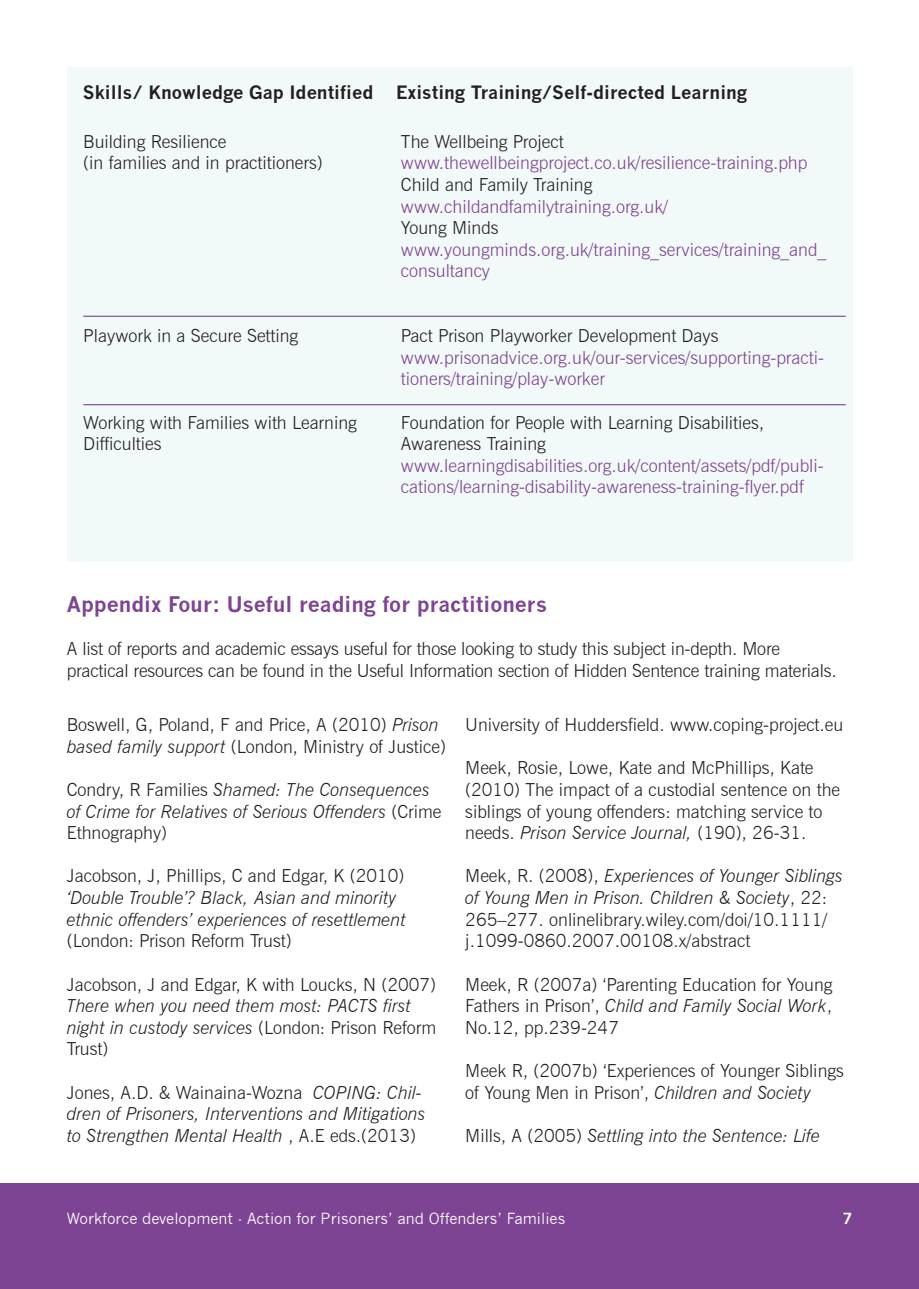
<style>
.page{position:relative;width:919px;height:1289px;background:#fff}
.page>*{position:absolute;margin:0;border:0;box-sizing:border-box;transform-origin:0 0}
.t1{font:700 21px "News Gothic";color:#7d4493}
.t2{font:300 18px/21.6px "News Gothic BT";color:#231f20}
.t3{font:300 18px/21.6px "News Gothic BT";color:#7d4493}
.t4{font:italic 300 18px/21.6px "News Gothic BT";color:#231f20}
.t5{font:700 18px "News Gothic";color:#231f20}
.t6{font:15px "News Gothic";color:#fff}
.t7{font:700 15px "News Gothic";color:#fff}
.s1{color:#231f20}
.s2{font-style:italic}
.s3{font-style:normal}
</style>
<div class="page">
<div style="left:0;top:1182px;width:918px;height:106px;background:#7d4493"></div>
<div style="left:67px;top:67px;width:785px;height:494px;background:#f2f9f9"></div>
<hr style="left:83px;top:316px;width:762px;height:1px;background:#7d4493">
<hr style="left:83px;top:404px;width:762px;height:1px;background:#7d4493">
<p class="t5" style="left:83px;top:81px;width:292px">Skills/ Knowledge Gap Identified</p>
<p class="t5" style="left:396px;top:81px;width:352px">Existing Training/Self-directed Learning</p>
<p class="t2" style="left:83px;top:130px;width:145px">Building Resilience</p>
<p class="t2" style="left:83px;top:152px;width:241px">(in families and in practitioners)</p>
<p class="t2" style="left:401px;top:130px;width:164px">The Wellbeing Project</p>
<p class="t3" style="left:401px;top:152px;width:408px">www.thewellbeingproject.co.uk/resilience-training.php</p>
<p class="t2" style="left:401px;top:174px;width:193px">Child and Family Training</p>
<p class="t3" style="left:401px;top:195px;width:269px">www.childandfamilytraining.org.uk/</p>
<p class="t2" style="left:401px;top:217px;width:99px">Young Minds</p>
<p class="t3" style="left:401px;top:238px;width:427px">www.youngminds.org.uk/training_services/training_and_ consultancy</p>
<p class="t2" style="left:83px;top:325px;width:216px">Playwork in a Secure Setting</p>
<p class="t2" style="left:83px;top:411px;width:275px">Working with Families with Learning<br>Difficulties</p>
<p class="t2" style="left:401px;top:325px;width:319px">Pact Prison Playworker Development Days</p>
<p class="t3" style="left:401px;top:346px;width:424px">www.prisonadvice.org.uk/our-services/supporting-practi&shy;tioners/training/play-worker</p>
<p class="t3" style="left:401px;top:411px;width:424px"><span class="s1">Foundation for People with Learning Disabilities, Awareness Training </span>www.learningdisabilities.org.uk/content/assets/pdf/publi&shy;cations/learning-disability-awareness-training-flyer.pdf</p>
<p class="t1" style="left:67px;top:591px;width:482px">Appendix Four: Useful reading for practitioners</p>
<p class="t2" style="left:67px;top:637px;width:771px">A list of reports and academic essays useful for those looking to study this subject in-depth. More practical resources can be found in the Useful Information section of Hidden Sentence training materials.</p>
<p class="t2" style="left:67px;top:714px;width:381px">Boswell, G, Poland, F and Price, A (2010) <span class="s2">Prison based family support</span> (London, Ministry of Justice)</p>
<p class="t4" style="left:67px;top:778px;width:376px"><span class="s3">Condry, R Families</span> Shamed: The Consequences of Crime for Relatives of Serious Offenders <span class="s3">(Crime<br>Ethnography)</span></p>
<p class="t4" style="left:67px;top:865px;width:340px"><span class="s3">Jacobson, J, Phillips, C and Edgar, K (2010) </span>‘Double Trouble’? Black, Asian and minority ethnic offenders’ experiences of resettlement <span class="s3">(London: Prison Reform Trust)</span></p>
<p class="t2" style="left:67px;top:973px;width:371px">Jacobson, J and Edgar, K with Loucks, N (2007)<br><span class="s2">There when you need them most: PACTS first night in custody services</span> (London: Prison Reform Trust)</p>
<p class="t4" style="left:67px;top:1081px;width:360px"><span class="s3">Jones, A.D. &amp; Wainaina-Wozna</span> COPING: Chil&shy;dren of Prisoners, Interventions and Mitigations to Strengthen Mental Health <span class="s3">, A.E eds.(2013)</span></p>
<p class="t2" style="left:465px;top:714px;width:379px">University of Huddersfield. www.coping-project.eu</p>
<p class="t2" style="left:465px;top:757px;width:376px">Meek, Rosie, Lowe, Kate and McPhillips, Kate (2010) The impact of a custodial sentence on the siblings of young offenders: matching service to needs. <span class="s2">Prison Service Journal,</span> (190), 26-31.</p>
<p class="t2" style="left:465px;top:865px;width:379px">Meek, R. (2008), <span class="s2">Experiences of Younger Siblings of Young Men in Prison. Children &amp; Society</span>, 22:<br>265–277. onlinelibrary.wiley.com/doi/10.1111/ j.1099-0860.2007.00108.x/abstract</p>
<p class="t2" style="left:465px;top:973px;width:368px;text-align:justify">Meek, R (2007a) ‘Parenting Education for Young Fathers in Prison’, <span class="s2">Child and Family Social Work</span>, No.12, pp.239-247</p>
<p class="t2" style="left:465px;top:1059px;width:380px">Meek R, (2007b) ‘Experiences of Younger Siblings of Young Men in Prison’, <span class="s2">Children and Society</span></p>
<p class="t4" style="left:465px;top:1124px;width:356px"><span class="s3">Mills, A (2005)</span> Settling into the Sentence: Life</p>
<p class="t6" style="left:67px;top:1209px;width:500px">Workforce development - Action for Prisoners’ and Offenders’ Families</p>
<p class="t7" style="left:842px;top:1209px;width:11px">7</p>
</div>
